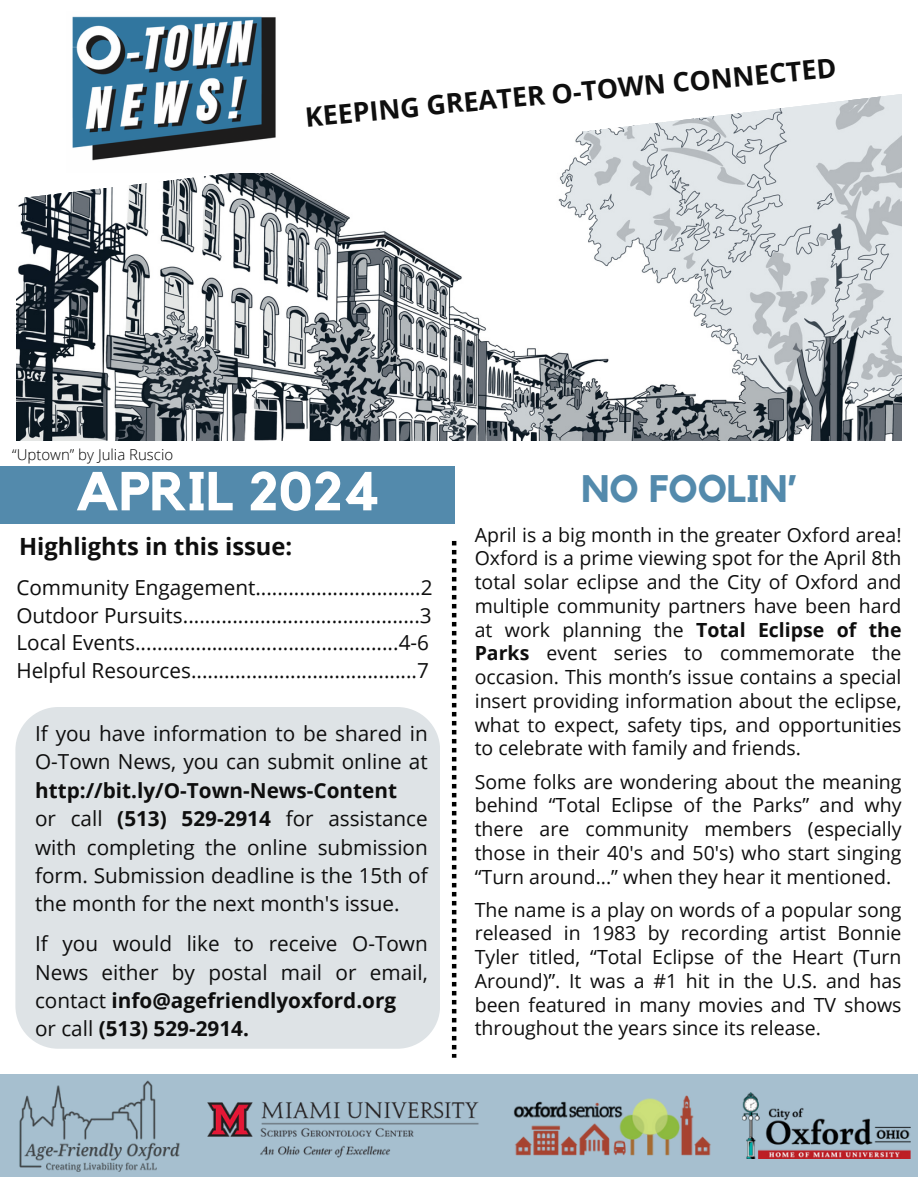
<style>
.page{position:relative;width:918px;height:1188px;background:#fff}
.page>*{position:absolute;margin:0;border:0;box-sizing:border-box;transform-origin:0 0}
.t1{font:700 54.3px "Kollektif";color:#fff}
.t2{font:700 38.25px "Kollektif";color:#538aac}
.t3{font:700 26.85px "Open Sans";color:#0e0e0e}
.t4{font:700 23.7px "Open Sans";color:#0e0e0e}
.t5{font:20.7px/28.3px "Open Sans";color:#0e0e0e}
.t6{font:19.5px/23.7px "Open Sans";color:#0e0e0e;text-align:justify}
.t7{font:300 15px "Open Sans";color:#000}
.s1{font-weight:700}
</style>
<div class="page">
<div style="left:0;top:466px;width:455px;height:57px;background:#538aac"></div>
<div style="left:0;top:1074px;width:918px;height:103px;background:#a6bfcf"></div>
<img style="left:16px;top:210px;width:886px;height:231px">
<svg style="left:18px;top:94px;width:884px;height:116px"></svg>
<img style="left:67px;top:16px;width:212px;height:156px">
<img style="left:742px;top:1092px;width:168px;height:67px">
<img style="left:514px;top:1096px;width:197px;height:59px">
<img style="left:207px;top:1047px;width:272px;height:111px">
<img style="left:19px;top:1080px;width:161px;height:92px">
<svg style="left:452px;top:541px;width:4px;height:517px"></svg>
<div style="left:15px;top:707px;width:425px;height:342px;background:#dee3e6"></div>
<p class="t7" style="left:12px;top:444px;width:162px">“Uptown” by Julia Ruscio</p>
<h5 class="t3" style="left:304px;top:97px;width:535px;rotate:-5deg">KEEPING GREATER O-TOWN CONNECTED</h5>
<h5 class="t1" style="left:76px;top:466px;width:306px">APRIL 2024</h5>
<h5 class="t2" style="left:582px;top:471px;width:217px">NO FOOLIN’</h5>
<h5 class="t6" style="left:475px;top:522px;width:428px">April is a big month in the greater Oxford area!<br>Oxford is a prime viewing spot for the April 8th total solar eclipse and the City of Oxford and multiple community partners have been hard at work planning the <span class="s1">Total Eclipse of the Parks</span> event series to commemorate the occasion. This month’s issue contains a special insert providing information about the eclipse, what to expect, safety tips, and opportunities to celebrate with family and friends.</h5>
<h4 class="t6" style="left:475px;top:769px;width:428px">Some folks are wondering about the meaning behind “Total Eclipse of the Parks” and why there are community members (especially those in their 40's and 50's) who start singing “Turn around...” when they hear it mentioned.</h4>
<h5 class="t6" style="left:475px;top:897px;width:428px">The name is a play on words of a popular song released in 1983 by recording artist Bonnie Tyler titled, “Total Eclipse of the Heart (Turn Around)”. It was a #1 hit in the U.S. and has been featured in many movies and TV shows throughout the years since its release.</h5>
<h5 class="t4" style="left:19px;top:530px;width:275px">Highlights in this issue:</h5>
<p class="t5" style="left:16px;top:573px;width:418px;line-height:27.8px">Community Engagement..............................2<br>Outdoor Pursuits...........................................3<br>Local Events.........…………...........................4-6<br>Helpful Resources.........................................7</p>
<p class="t5" style="left:35px;top:719px;width:394px">If you have information to be shared in O-Town News, you can submit online at <span class="s1">http://bit.ly/O-Town-News-Content<br></span>or call <span class="s1">(513) 529-2914</span> for assistance with completing the online submission form. Submission deadline is the 15th of the month for the next month's issue.</p>
<p class="t5" style="left:35px;top:929px;width:394px">If you would like to receive O-Town News either by postal mail or email, contact <span class="s1">info@agefriendlyoxford.org<br></span>or call <span class="s1">(513) 529-2914.</span></p>
</div>
